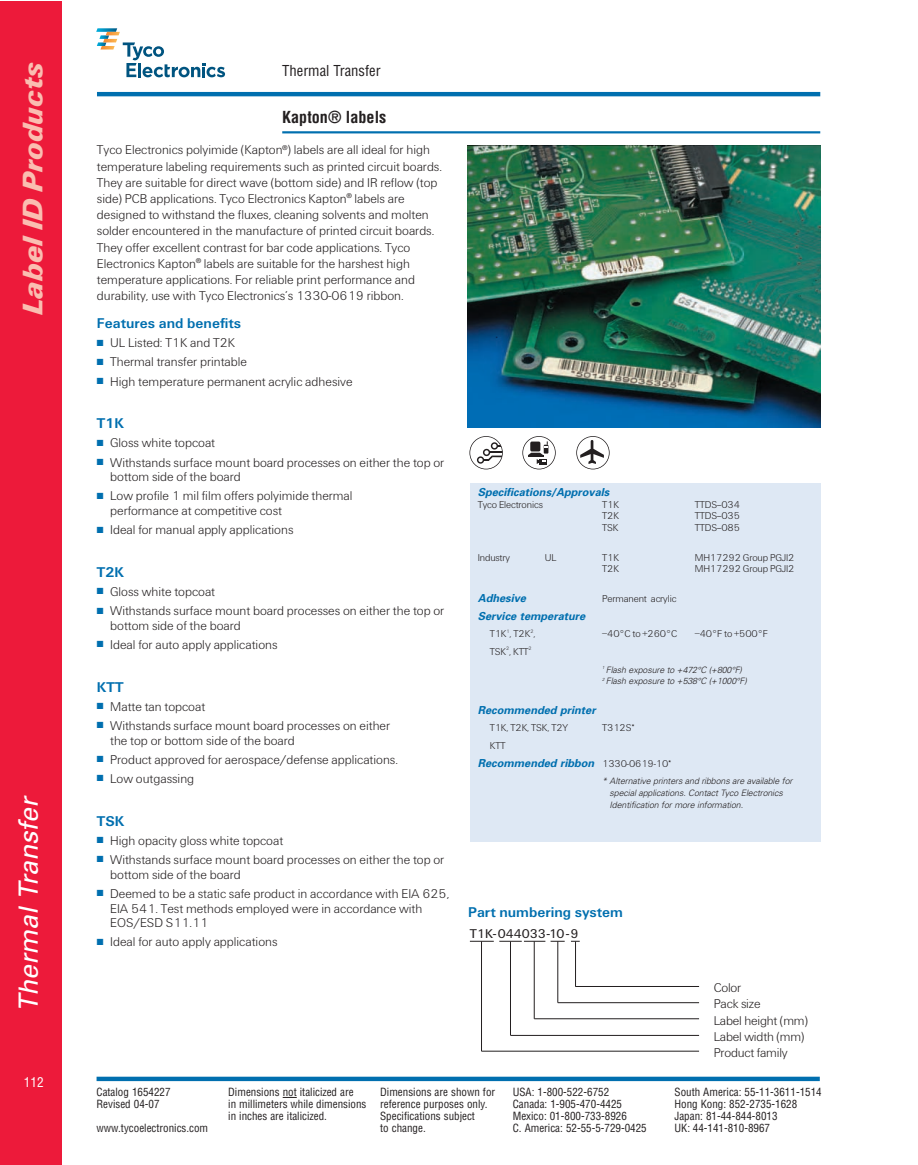
<style>
.page{position:relative;width:918px;height:1165px;background:#fff}
.page>*{position:absolute;margin:0;border:0;box-sizing:border-box;transform-origin:0 0}
.t1{font:italic 900 29.4px "U76 Univers";color:#fabeb1}
.t2{font:italic 26.4px "Univers";color:#fff}
.t3{font:700 condensed 16.2px "Helvetica";color:#231f20}
.t4{font:700 14.7px "U65 Univers";color:#006faf}
.t5{font:condensed 14.7px "Helvetica";color:#231f20}
.t6{font:300 13.2px/16.2px "U45 Univers";color:#231f20}
.t7{font:13.2px "U55 Univers";color:#231f20}
.t8{font:condensed 13.2px "Helvetica";color:#fff}
.t9{font:condensed 10.95px "Helvetica";color:#231f20}
.t10{font:italic 700 10.95px "Univers";color:#006faf}
.t11{font:300 10.35px "U45 Univers";letter-spacing:-.01em;color:#231f20}
.t12{font:italic 300 8.85px/11.7px "Univers";color:#231f20}
.s1{color:#006faf}
.s2{font-family:"U45 Univers";font-weight:300;font-style:normal;font-size:10.35px;color:#231f20}
</style>
<div class="page">
<div style="left:0;top:1px;width:62px;height:1163px;background:#ed1a3a"></div>
<svg style="left:283px;top:1096px;width:13px;height:1px"></svg>
<svg style="left:97px;top:1076px;width:723px;height:4px;background:#2c88bc"></svg>
<hr style="left:282px;top:131px;width:538px;height:2px;background:#006faf">
<hr style="left:97px;top:92px;width:723px;height:4px;background:#006faf">
<svg style="left:97px;top:28px;width:128px;height:49px"></svg>
<div style="left:470px;top:483px;width:350px;height:359px;background:#dee8f4"></div>
<img style="left:467px;top:145px;width:353px;height:282px">
<svg style="left:470px;top:940px;width:75px;height:1px"></svg>
<svg style="left:551px;top:940px;width:14px;height:1px"></svg>
<hr style="left:575px;top:985px;width:124px;height:1px;background:#231f20">
<hr style="left:558px;top:1002px;width:141px;height:1px;background:#231f20">
<hr style="left:534px;top:1018px;width:165px;height:1px;background:#231f20">
<hr style="left:482px;top:1050px;width:217px;height:1px;background:#231f20">
<hr style="left:510px;top:1034px;width:189px;height:1px;background:#231f20">
<hr style="left:481px;top:941px;width:1px;height:110px;background:#231f20">
<hr style="left:510px;top:941px;width:1px;height:94px;background:#231f20">
<hr style="left:534px;top:941px;width:1px;height:77px;background:#231f20">
<hr style="left:557px;top:941px;width:1px;height:61px;background:#231f20">
<hr style="left:575px;top:941px;width:1px;height:45px;background:#231f20">
<div style="left:477px;top:456px;width:7px;height:7px;border:1px solid #231f20;border-radius:50%"></div>
<div style="left:491px;top:442px;width:7px;height:7px;border:1px solid #231f20;border-radius:50%"></div>
<svg style="left:483px;top:445px;width:19px;height:16px"></svg>
<div style="left:469px;top:436px;width:34px;height:33px;border:1px solid #231f20;border-radius:50%"></div>
<svg style="left:523px;top:436px;width:32px;height:33px"></svg>
<div style="left:522px;top:436px;width:34px;height:33px;border:1px solid #231f20;border-radius:50%"></div>
<svg style="left:580px;top:440px;width:24px;height:24px"></svg>
<div style="left:576px;top:436px;width:34px;height:33px;border:1px solid #231f20;border-radius:50%"></div>
<h1 class="t1" style="left:23px;top:315px;width:254px;rotate:-90deg">Label ID Products</h1>
<h2 class="t2" style="left:19px;top:1012px;width:221px;rotate:-90deg">Thermal Transfer</h2>
<p class="t8" style="left:24px;top:1076px;width:21px">112</p>
<p class="t5" style="left:282px;top:65px;width:100px">Thermal Transfer</p>
<p class="t3" style="left:282px;top:111px;width:106px">Kapton® labels</p>
<p class="t6" style="left:97px;top:143px;width:347px">Tyco Electronics polyimide (Kapton<sup>®</sup>) labels are all ideal for high temperature labeling requirements such as printed circuit boards.<br>They are suitable for direct wave (bottom side) and IR reflow (top side) PCB applications. Tyco Electronics Kapton<sup>®</sup> labels are designed to withstand the fluxes, cleaning solvents and molten solder encountered in the manufacture of printed circuit boards.<br>They offer excellent contrast for bar code applications. Tyco Electronics Kapton<sup>®</sup> labels are suitable for the harshest high temperature applications. For reliable print performance and durability, use with Tyco Electronics’s 1330-0619 ribbon.</p>
<p class="t4" style="left:97px;top:318px;width:146px">Features and benefits</p>
<p class="t6" style="left:97px;top:336px;width:140px"><span class="s1">■</span> UL Listed: T1K and T2K</p>
<p class="t6" style="left:97px;top:355px;width:152px"><span class="s1">■</span> Thermal transfer printable</p>
<p class="t6" style="left:97px;top:374px;width:257px"><span class="s1">■</span> High temperature permanent acrylic adhesive</p>
<p class="t4" style="left:97px;top:418px;width:29px">T1K</p>
<p class="t6" style="left:97px;top:436px;width:120px"><span class="s1">■</span> Gloss white topcoat</p>
<p class="t6" style="left:110px;top:456px;width:336px;line-height:14.7px;text-indent:-13px"><span class="s1">■</span> Withstands surface mount board processes on either the top or bottom side of the board</p>
<p class="t6" style="left:110px;top:490px;width:244px;line-height:14.7px;text-indent:-13px"><span class="s1">■</span> Low profile 1 mil film offers polyimide thermal performance at competitive cost</p>
<p class="t6" style="left:97px;top:523px;width:198px"><span class="s1">■</span> Ideal for manual apply applications</p>
<p class="t4" style="left:97px;top:567px;width:29px">T2K</p>
<p class="t6" style="left:97px;top:584px;width:120px"><span class="s1">■</span> Gloss white topcoat</p>
<p class="t6" style="left:110px;top:604px;width:336px;line-height:14.7px;text-indent:-13px"><span class="s1">■</span> Withstands surface mount board processes on either the top or bottom side of the board</p>
<p class="t6" style="left:97px;top:637px;width:182px"><span class="s1">■</span> Ideal for auto apply applications</p>
<p class="t4" style="left:97px;top:681px;width:28px">KTT</p>
<p class="t6" style="left:97px;top:699px;width:110px"><span class="s1">■</span> Matte tan topcoat</p>
<p class="t6" style="left:110px;top:719px;width:281px;line-height:14.7px;text-indent:-13px"><span class="s1">■</span> Withstands surface mount board processes on either the top or bottom side of the board</p>
<p class="t6" style="left:97px;top:752px;width:303px"><span class="s1">■</span> Product approved for aerospace/defense applications.</p>
<p class="t6" style="left:97px;top:771px;width:99px"><span class="s1">■</span> Low outgassing</p>
<p class="t4" style="left:97px;top:815px;width:29px">TSK</p>
<p class="t6" style="left:97px;top:833px;width:188px"><span class="s1">■</span> High opacity gloss white topcoat</p>
<p class="t6" style="left:110px;top:853px;width:336px;line-height:14.7px;text-indent:-13px"><span class="s1">■</span> Withstands surface mount board processes on either the top or bottom side of the board</p>
<p class="t6" style="left:110px;top:887px;width:341px;line-height:14.7px;text-indent:-13px"><span class="s1">■</span> Deemed to be a static safe product in accordance with EIA 625,<br>EIA 541. Test methods employed were in accordance with<br>EOS/ESD S11.11</p>
<p class="t6" style="left:97px;top:935px;width:182px"><span class="s1">■</span> Ideal for auto apply applications</p>
<p class="t10" style="left:478px;top:488px;width:135px">Specifications/Approvals</p>
<p class="t11" style="left:478px;top:500px;width:67px">Tyco Electronics</p>
<p class="t11" style="left:602px;top:500px;width:18px">T1K</p>
<p class="t11" style="left:695px;top:500px;width:47px">TTDS--034</p>
<p class="t11" style="left:602px;top:512px;width:18px">T2K</p>
<p class="t11" style="left:695px;top:512px;width:47px">TTDS--035</p>
<p class="t11" style="left:602px;top:524px;width:18px">TSK</p>
<p class="t11" style="left:695px;top:524px;width:47px">TTDS--085</p>
<p class="t11" style="left:478px;top:553px;width:34px">Industry</p>
<p class="t11" style="left:545px;top:553px;width:13px">UL</p>
<p class="t11" style="left:602px;top:553px;width:18px">T1K</p>
<p class="t11" style="left:695px;top:553px;width:101px">MH17292 Group PGJI2</p>
<p class="t11" style="left:602px;top:565px;width:18px">T2K</p>
<p class="t11" style="left:695px;top:565px;width:101px">MH17292 Group PGJI2</p>
<p class="t10" style="left:478px;top:594px;width:52px">Adhesive</p>
<p class="t11" style="left:602px;top:595px;width:76px">Permanent acrylic</p>
<p class="t10" style="left:478px;top:611px;width:111px">Service temperature</p>
<p class="t11" style="left:490px;top:630px;width:47px">T1K<sup>1</sup>, T2K<sup>2</sup>,</p>
<p class="t11" style="left:602px;top:630px;width:76px">–40°C to +260°C</p>
<p class="t11" style="left:695px;top:630px;width:74px">–40°F to +500°F</p>
<p class="t11" style="left:490px;top:648px;width:43px">TSK<sup>2</sup>, KTT<sup>2</sup></p>
<p class="t12" style="left:602px;top:664px;width:148px"><sup>1</sup> Flash exposure to +472°C (+800°F)<br><sup>2</sup> Flash exposure to +538°C (+1000°F)</p>
<p class="t10" style="left:478px;top:705px;width:122px">Recommended printer</p>
<p class="t11" style="left:490px;top:724px;width:80px">T1K, T2K, TSK, T2Y</p>
<p class="t11" style="left:602px;top:724px;width:34px">T312S*</p>
<p class="t11" style="left:490px;top:742px;width:17px">KTT</p>
<p class="t10" style="left:478px;top:758px;width:195px">Recommended ribbon <span class="s2">1 3 3 0-0 6 1 9 - 1 0 *</span></p>
<p class="t12" style="left:610px;top:776px;width:186px;text-indent:-7px">* Alternative printers and ribbons are available for special applications. Contact Tyco Electronics<br>Identification for more information.</p>
<p class="t4" style="left:468px;top:907px;width:156px">Part numbering system</p>
<p class="t7" style="left:470px;top:929px;width:110px">T1K- 044033-10 -9</p>
<p class="t6" style="left:714px;top:980px;width:96px">Color<br>Pack size<br>Label height (mm)<br>Label width (mm)<br>Product family</p>
<p class="t9" style="left:97px;top:1088px;width:76px">Catalog 1654227</p>
<p class="t9" style="left:228px;top:1088px;width:127px">Dimensions not italicized are</p>
<p class="t9" style="left:380px;top:1088px;width:116px">Dimensions are shown for</p>
<p class="t9" style="left:513px;top:1088px;width:98px">USA: 1-800-522-6752</p>
<p class="t9" style="left:675px;top:1088px;width:149px">South America: 55-11-3611-1514</p>
<p class="t9" style="left:97px;top:1099px;width:65px">Revised 04-07</p>
<p class="t9" style="left:228px;top:1099px;width:261px">in millimeters while dimensions reference purposes only.</p>
<p class="t9" style="left:513px;top:1099px;width:111px">Canada: 1-905-470-4425</p>
<p class="t9" style="left:675px;top:1099px;width:124px">Hong Kong: 852-2735-1628</p>
<p class="t9" style="left:228px;top:1111px;width:100px">in inches are italicized.</p>
<p class="t9" style="left:380px;top:1111px;width:96px">Specifications subject</p>
<p class="t9" style="left:513px;top:1111px;width:116px">Mexico: 01-800-733-8926</p>
<p class="t9" style="left:675px;top:1111px;width:105px">Japan: 81-44-844-8013</p>
<p class="t9" style="left:97px;top:1123px;width:113px">www.tycoelectronics.com</p>
<p class="t9" style="left:380px;top:1123px;width:47px">to change.</p>
<p class="t9" style="left:513px;top:1123px;width:136px">C. America: 52-55-5-729-0425</p>
<p class="t9" style="left:675px;top:1123px;width:97px">UK: 44-141-810-8967</p>
</div>
